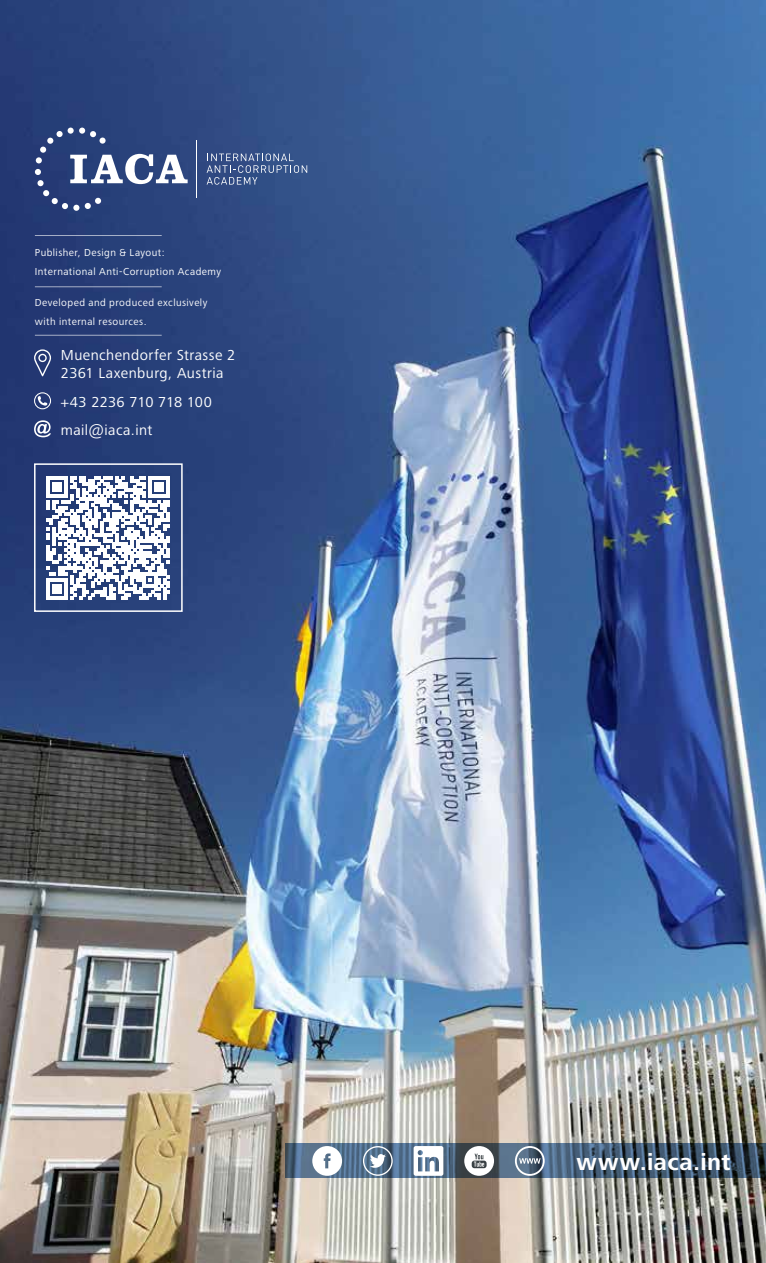
<style>
.page{position:relative;width:766px;height:1263px;background:#fff}
.page>*{position:absolute;margin:0;border:0;box-sizing:border-box;transform-origin:0 0}
.t1{font:700 24px "Frutiger Next Pro";letter-spacing:.02em;color:#fff}
.t2{font:15px/28px "Frutiger Next Pro";letter-spacing:.025em;color:#fff}
.t3{font:10.5px/18.9px "Frutiger Next Pro";letter-spacing:.04em;color:#fff}
</style>
<div class="page">
<hr style="left:765px;top:0;width:1px;height:1263px;background:#9fa3a4">
<img style="left:0;top:0;width:765px;height:1263px">
<svg style="left:206px;top:153px;width:101px;height:32px;background:#4e6696"></svg>
<svg style="left:70px;top:154px;width:117px;height:30px"></svg>
<hr style="left:196px;top:140px;width:1px;height:58px;background:#fff">
<div style="left:99px;top:138px;width:7px;height:6px;background:#fff;border-radius:50%"></div>
<svg style="left:68px;top:128px;width:28px;height:9px"></svg>
<div style="left:56px;top:131px;width:7px;height:6px;background:#fff;border-radius:50%"></div>
<svg style="left:36px;top:138px;width:17px;height:25px"></svg>
<svg style="left:35px;top:169px;width:6px;height:6px"></svg>
<div style="left:37px;top:180px;width:7px;height:6px;background:#fff;border-radius:50%"></div>
<svg style="left:43px;top:190px;width:36px;height:21px"></svg>
<svg style="left:85px;top:198px;width:16px;height:11px"></svg>
<hr style="left:35px;top:235px;width:127px;height:1px;background:#fff">
<hr style="left:35px;top:286px;width:127px;height:1px;background:#fff">
<hr style="left:35px;top:335px;width:127px;height:1px;background:#fff">
<svg style="left:34px;top:392px;width:17px;height:17px"></svg>
<svg style="left:34px;top:420px;width:17px;height:17px"></svg>
<svg style="left:34px;top:349px;width:17px;height:27px"></svg>
<svg style="left:285px;top:1144px;width:480px;height:34px;background:#445b72"></svg>
<svg style="left:464px;top:1146px;width:30px;height:30px"></svg>
<svg style="left:413px;top:1146px;width:30px;height:30px"></svg>
<svg style="left:312px;top:1146px;width:30px;height:30px"></svg>
<svg style="left:514px;top:1146px;width:30px;height:30px"></svg>
<svg style="left:363px;top:1146px;width:29px;height:30px"></svg>
<svg style="left:47px;top:476px;width:123px;height:123px"></svg>
<div style="left:34px;top:463px;width:149px;height:149px;border:2px solid #fff"></div>
<p class="t3" style="left:35px;top:243px;width:187px">Publisher, Design &amp; Layout:<br>International Anti-Corruption Academy</p>
<p class="t3" style="left:35px;top:293px;width:174px">Developed and produced exclusively with internal resources.</p>
<h2 class="t2" style="left:61px;top:346px;width:176px;line-height:18px">Muenchendorfer Strasse 2<br>2361 Laxenburg, Austria</h2>
<h2 class="t2" style="left:61px;top:387px;width:152px">+43 2236 710 718 100 mail@iaca.int</h2>
<h1 class="t1" style="left:576px;top:1148px;width:155px">www.iaca.int</h1>
</div>
